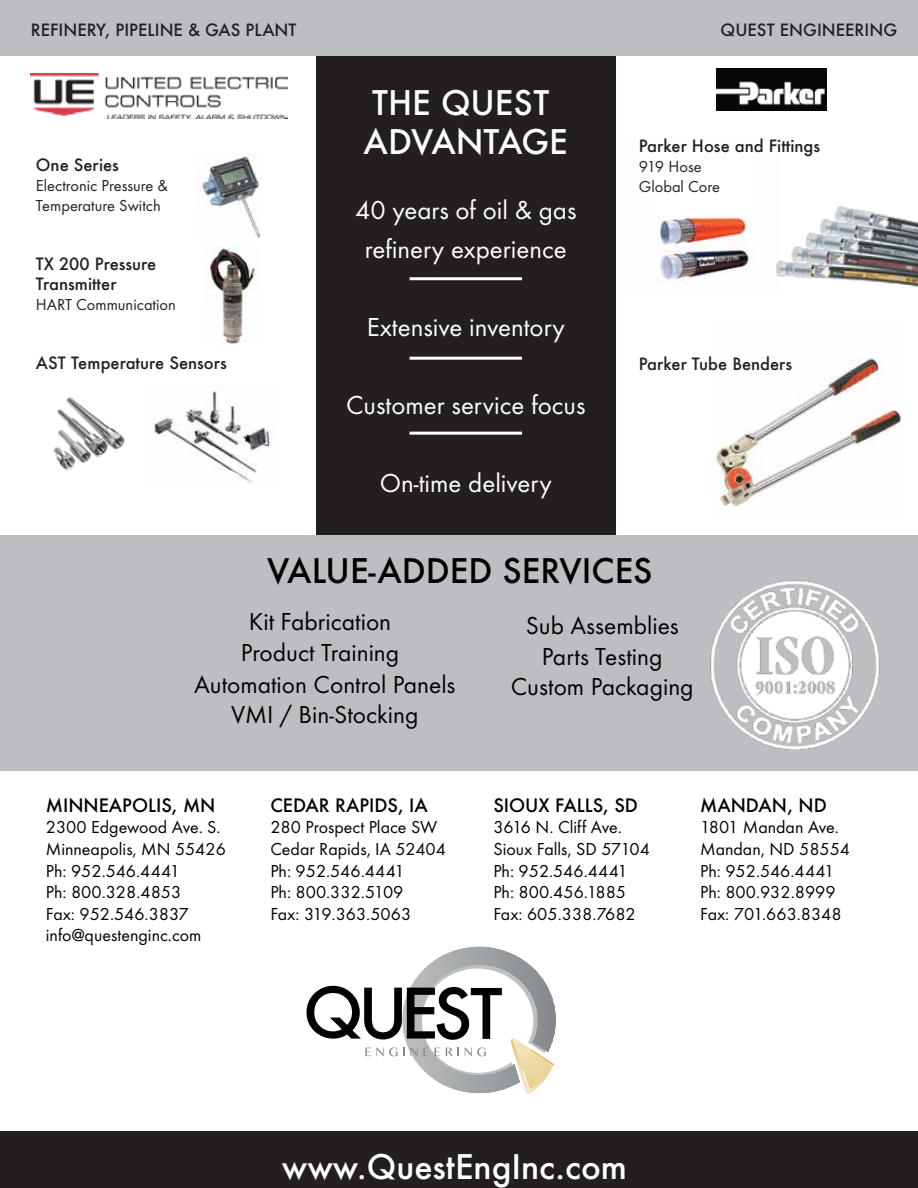
<style>
.page{position:relative;width:918px;height:1188px;background:#fff}
.page>*{position:absolute;margin:0;border:0;box-sizing:border-box;transform-origin:0 0}
.t1{font:500 67.5px "Futura";letter-spacing:-.085em;color:#010101}
.t2{font:500 33px/39.6px "Futura";color:#fff}
.t3{font:500 33px "Futura";color:#010101}
.t4{font:27px/39px "Futura TOT";color:#fff;text-align:center}
.t5{font:25.5px/31px "Futura TOT";color:#010101;text-align:center}
.t6{font:18px/21.6px "Futura TOT";color:#010101}
.t7{font:500 18px "Futura";color:#010101}
.t8{font:500 16.5px/19.8px "Futura";color:#231f20}
.t9{font:16.5px/19.8px "Futura TOT";color:#231f20}
</style>
<div class="page">
<img style="left:659px;top:216px;width:95px;height:65px">
<img style="left:711px;top:358px;width:191px;height:149px">
<div style="left:0;top:535px;width:918px;height:236px;background:#bdbec1"></div>
<div style="left:316px;top:55px;width:300px;height:480px;background:#231f20"></div>
<div style="left:0;top:1132px;width:918px;height:56px;background:#231f20"></div>
<div style="left:0;top:0;width:918px;height:55px;background:#bdbec1"></div>
<hr style="left:556px;top:947px;width:1px;height:146px;background:#84888c">
<svg style="left:365px;top:1048px;width:6px;height:8px"></svg>
<svg style="left:377px;top:947px;width:179px;height:148px"></svg>
<hr style="left:410px;top:277px;width:112px;height:3px;background:#fff">
<hr style="left:410px;top:357px;width:112px;height:3px;background:#fff">
<hr style="left:410px;top:432px;width:112px;height:3px;background:#fff">
<img style="left:710px;top:580px;width:170px;height:170px">
<img style="left:31px;top:74px;width:256px;height:44px">
<img style="left:717px;top:68px;width:109px;height:42px">
<img style="left:204px;top:247px;width:52px;height:99px">
<img style="left:154px;top:388px;width:118px;height:95px">
<img style="left:53px;top:397px;width:72px;height:73px">
<img style="left:202px;top:154px;width:61px;height:85px">
<img style="left:776px;top:206px;width:142px;height:81px">
<p class="t8" style="left:31px;top:20px;width:267px">REFINERY, PIPELINE &amp; GAS PLANT</p>
<p class="t8" style="left:36px;top:155px;width:85px">One Series</p>
<p class="t9" style="left:36px;top:175px;width:134px">Electronic Pressure &amp;<br>Temperature Switch</p>
<p class="t8" style="left:36px;top:254px;width:122px">TX 200 Pressure<br>Transmitter</p>
<p class="t9" style="left:36px;top:294px;width:142px">HART Communication</p>
<p class="t8" style="left:36px;top:353px;width:192px">AST Temperature Sensors</p>
<h2 class="t2" style="left:364px;top:82px;width:206px">THE QUEST<br>ADVANTAGE</h2>
<h3 class="t4" style="left:355px;top:190px;width:223px">40 years of oil &amp; gas refinery experience</h3>
<h3 class="t4" style="left:367px;top:307px;width:200px">Extensive inventory</h3>
<h3 class="t4" style="left:346px;top:385px;width:241px">Customer service focus</h3>
<h3 class="t4" style="left:380px;top:463px;width:174px">On-time delivery</h3>
<p class="t8" style="left:721px;top:20px;width:178px">QUEST ENGINEERING</p>
<p class="t8" style="left:639px;top:136px;width:183px">Parker Hose and Fittings</p>
<p class="t9" style="left:639px;top:157px;width:83px">919 Hose<br>Global Core</p>
<p class="t8" style="left:639px;top:354px;width:155px">Parker Tube Benders</p>
<h2 class="t3" style="left:267px;top:549px;width:387px">VALUE-ADDED SERVICES</h2>
<h3 class="t5" style="left:194px;top:606px;width:263px">Kit Fabrication<br>Product Training<br>Automation Control Panels<br>VMI / Bin-Stocking</h3>
<h3 class="t5" style="left:511px;top:610px;width:184px;line-height:30.6px">Sub Assemblies<br>Parts Testing<br>Custom Packaging</h3>
<p class="t7" style="left:46px;top:793px;width:171px">MINNEAPOLIS, MN</p>
<p class="t6" style="left:46px;top:817px;width:182px">2300 Edgewood Ave. S.<br>Minneapolis, MN 55426<br>Ph: 952.546.4441<br>Ph: 800.328.4853<br>Fax: 952.546.3837 info@questenginc.com</p>
<p class="t7" style="left:270px;top:793px;width:159px">CEDAR RAPIDS, IA</p>
<p class="t6" style="left:270px;top:817px;width:177px">280 Prospect Place SW<br>Cedar Rapids, IA 52404<br>Ph: 952.546.4441<br>Ph: 800.332.5109<br>Fax: 319.363.5063</p>
<p class="t7" style="left:493px;top:793px;width:146px">SIOUX FALLS, SD</p>
<p class="t6" style="left:493px;top:817px;width:158px">3616 N. Cliff Ave.<br>Sioux Falls, SD 57104<br>Ph: 952.546.4441<br>Ph: 800.456.1885<br>Fax: 605.338.7682</p>
<h1 class="t1" style="left:303px;top:967px;width:201px">QUEST</h1>
<p class="t7" style="left:700px;top:793px;width:128px">MANDAN, ND</p>
<p class="t6" style="left:700px;top:817px;width:151px">1801 Mandan Ave.<br>Mandan, ND 58554<br>Ph: 952.546.4441<br>Ph: 800.932.8999<br>Fax: 701.663.8348</p>
<h2 class="t2" style="left:282px;top:1146px;width:347px">www.QuestEngInc.com</h2>
</div>
